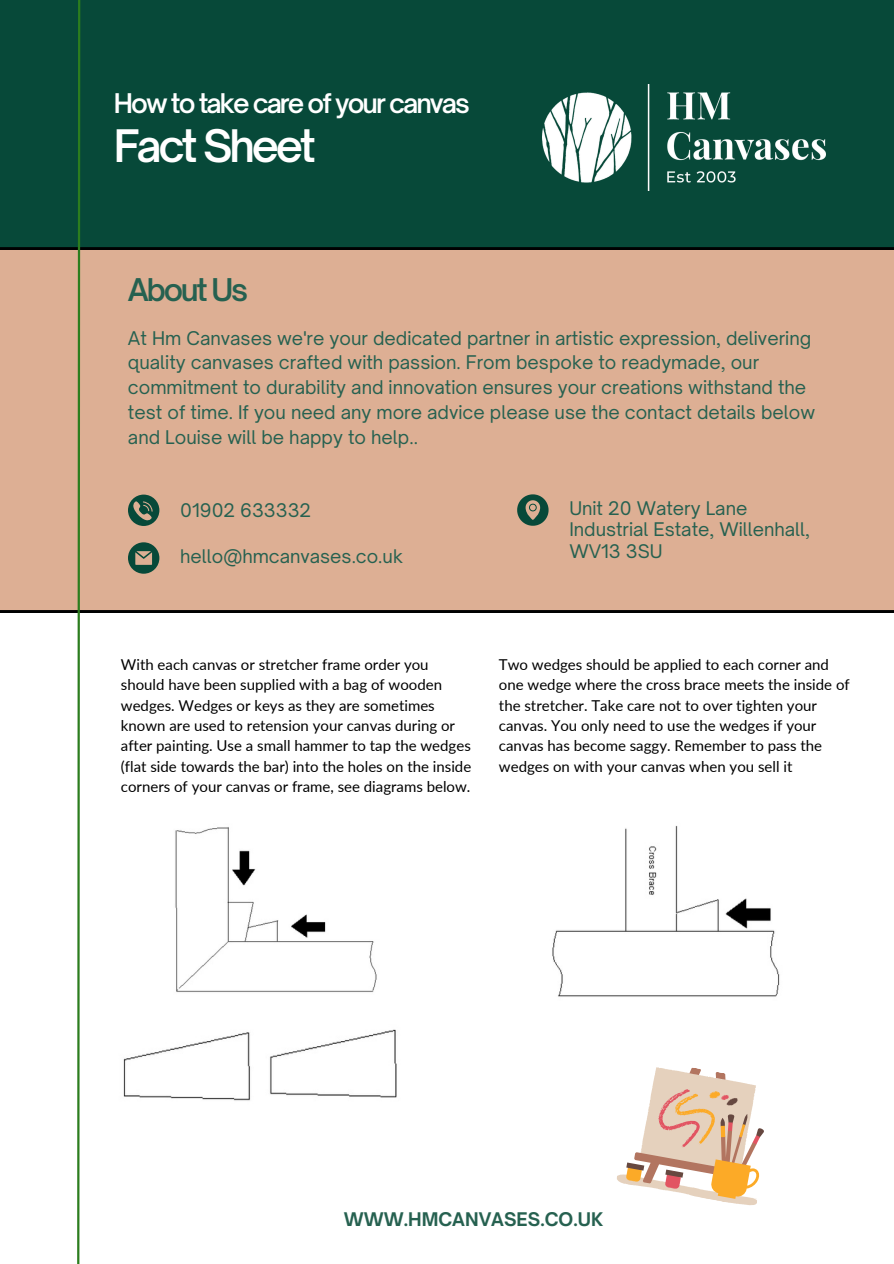
<style>
.page{position:relative;width:894px;height:1264px;background:#fff}
.page>*{position:absolute;margin:0;border:0;box-sizing:border-box;transform-origin:0 0}
.t1{font:600 42.9px "Open Sauce One";letter-spacing:-.075em;color:#fff}
.t2{font:600 30px "Open Sauce One";letter-spacing:-.075em;color:#266150}
.t3{font:600 25.95px "Open Sauce One";letter-spacing:-.075em;color:#fff}
.t4{font:18px/24.8px "Open Sauce One";color:#266150}
.t5{font:700 18px "Open Sauce One";color:#266150}
.t6{font:15px/20.2px "Lato";color:#000}
</style>
<div class="page">
<div style="left:0;top:249px;width:893px;height:363px;background:#ddaf94"></div>
<div style="left:0;top:0;width:893px;height:249px;background:#074939"></div>
<svg style="left:76px;top:0;width:5px;height:1263px"></svg>
<svg style="left:128px;top:494px;width:31px;height:32px"></svg>
<svg style="left:128px;top:542px;width:31px;height:31px"></svg>
<svg style="left:517px;top:494px;width:31px;height:32px"></svg>
<img style="left:542px;top:85px;width:283px;height:106px">
<svg style="left:617px;top:1067px;width:147px;height:139px"></svg>
<img style="left:175px;top:827px;width:202px;height:165px">
<img style="left:123px;top:1029px;width:274px;height:72px">
<img style="left:552px;top:825px;width:228px;height:172px">
<p class="t3" style="left:114px;top:87px;width:357px">How to take care of your canvas</p>
<p class="t1" style="left:114px;top:119px;width:203px">Fact Sheet</p>
<h5 class="t2" style="left:128px;top:271px;width:122px">About Us</h5>
<p class="t4" style="left:128px;top:325px;width:688px">At Hm Canvases we're your dedicated partner in artistic expression, delivering quality canvases crafted with passion. From bespoke to readymade, our commitment to durability and innovation ensures your creations withstand the test of time. If you need any more advice please use the contact details below and Louise will be happy to help..</p>
<h5 class="t4" style="left:180px;top:497px;width:132px">01902 633332</h5>
<p class="t4" style="left:180px;top:543px;width:224px">hello@hmcanvases.co.uk</p>
<h5 class="t4" style="left:569px;top:497px;width:242px;line-height:21.3px">Unit 20 Watery Lane<br>Industrial Estate, Willenhall,<br>WV13 3SU</h5>
<p class="t6" style="left:121px;top:654px;width:352px">With each canvas or stretcher frame order you should have been supplied with a bag of wooden wedges. Wedges or keys as they are sometimes known are used to retension your canvas during or after painting. Use a small hammer to tap the wedges (flat side towards the bar) into the holes on the inside corners of your canvas or frame, see diagrams below.</p>
<p class="t6" style="left:499px;top:654px;width:352px">Two wedges should be applied to each corner and one wedge where the cross brace meets the inside of the stretcher. Take care not to over tighten your canvas. You only need to use the wedges if your canvas has become saggy. Remember to pass the wedges on with your canvas when you sell it</p>
<p class="t5" style="left:343px;top:1207px;width:261px">WWW.HMCANVASES.CO.UK</p>
</div>
